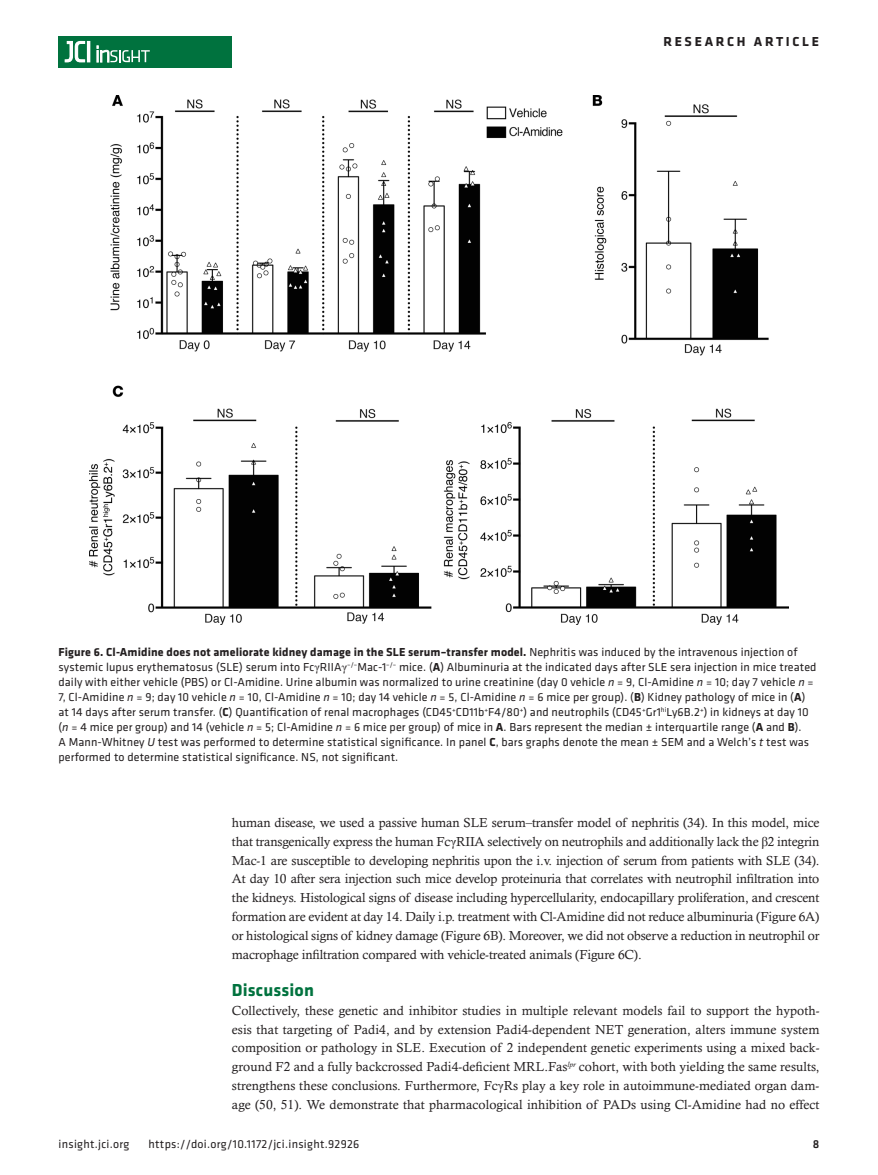
<style>
.page{position:relative;width:878px;height:1175px;background:#fff}
.page>*{position:absolute;margin:0;border:0;box-sizing:border-box;transform-origin:0 0}
.t1{font:700 18px "Klavika";letter-spacing:.01em;color:#00723e}
.t2{font:700 13.5px "Klavika Basic";letter-spacing:.2em;color:#231f20}
.t3{font:13.2px/18.8px "Calisto MT Std";letter-spacing:-.01em;color:#231f20;text-align:justify}
.t4{font:12px/15px "Klavika Basic";letter-spacing:.01em;color:#231f20}
.t5{font:500 12px "Klavika Basic";color:#231f20}
.s1{font-weight:700}
.s2{font-family:"Times New Roman"}
.s3{font-style:italic}
</style>
<div class="page">
<div style="left:59px;top:36px;width:173px;height:31px;background:#00723e"></div>
<hr style="left:87px;top:41px;width:3px;height:21px;background:#fff">
<svg style="left:64px;top:41px;width:21px;height:22px"></svg>
<svg style="left:97px;top:46px;width:53px;height:16px"></svg>
<img style="left:89px;top:96px;width:699px;height:528px">
<p class="t2" style="left:663px;top:32px;width:157px">RESEARCH ARTICLE</p>
<p class="t4" style="left:59px;top:643px;width:759px"><span class="s1">Figure 6. Cl-Amidine does not ameliorate kidney damage in the SLE serum–transfer model.</span> Nephritis was induced by the intravenous injection of systemic lupus erythematosus (SLE) serum into Fc<span class="s2">γ</span>RIIA<span class="s2">γ</span><sup>–/–</sup>Mac-1<sup>–/–</sup> mice. (<span class="s1">A</span>) Albuminuria at the indicated days after SLE sera injection in mice treated daily with either vehicle (PBS) or Cl-Amidine. Urine albumin was normalized to urine creatinine (day 0 vehicle <span class="s3">n</span> = 9, Cl-Amidine <span class="s3">n</span> = 10; day 7 vehicle <span class="s3">n</span> = 7, Cl-Amidine <span class="s3">n</span> = 9; day 10 vehicle <span class="s3">n</span> = 10, Cl-Amidine <span class="s3">n</span> = 10; day 14 vehicle <span class="s3">n</span> = 5, Cl-Amidine <span class="s3">n</span> = 6 mice per group). (<span class="s1">B</span>) Kidney pathology of mice in (<span class="s1">A</span>) at 14 days after serum transfer. (<span class="s1">C</span>) Quantification of renal macrophages (CD45<sup>+</sup>CD11b<sup>+</sup>F4/80<sup>+</sup>) and neutrophils (CD45<sup>+</sup>Gr1<sup>hi</sup>Ly6B.2<sup>+</sup>) in kidneys at day 10 (<span class="s3">n</span> = 4 mice per group) and 14 (vehicle <span class="s3">n</span> = 5; Cl-Amidine <span class="s3">n</span> = 6 mice per group) of mice in <span class="s1">A</span>. Bars represent the median ± interquartile range (<span class="s1">A</span> and <span class="s1">B</span>).<br>A Mann-Whitney <span class="s3">U</span> test was performed to determine statistical significance. In panel <span class="s1">C</span>, bars graphs denote the mean ± SEM and a Welch’s <span class="s3">t</span> test was performed to determine statistical significance. NS, not significant.</p>
<p class="t3" style="left:232px;top:813px;width:589px">human disease, we used a passive human SLE serum–transfer model of nephritis (34). In this model, mice that transgenically express the human Fc<span class="s2">γ</span>RIIA selectively on neutrophils and additionally lack the <span class="s2">β</span>2 integrin Mac-1 are susceptible to developing nephritis upon the i.v. injection of serum from patients with SLE (34).<br>At day 10 after sera injection such mice develop proteinuria that correlates with neutrophil infiltration into the kidneys. Histological signs of disease including hypercellularity, endocapillary proliferation, and crescent formation are evident at day 14. Daily i.p. treatment with Cl-Amidine did not reduce albuminuria (Figure 6A) or histological signs of kidney damage (Figure 6B). Moreover, we did not observe a reduction in neutrophil or macrophage infiltration compared with vehicle-treated animals (Figure 6C).</p>
<h1 class="t1" style="left:232px;top:977px;width:84px">Discussion</h1>
<p class="t3" style="left:232px;top:1000px;width:589px">Collectively, these genetic and inhibitor studies in multiple relevant models fail to support the hypoth&shy;esis that targeting of Padi4, and by extension Padi4-dependent NET generation, alters immune system composition or pathology in SLE. Execution of 2 independent genetic experiments using a mixed back&shy;ground F2 and a fully backcrossed Padi4-deficient MRL.Fas<sup>lpr</sup> cohort, with both yielding the same results, strengthens these conclusions. Furthermore, Fc<span class="s2">γ</span>Rs play a key role in autoimmune-mediated organ dam&shy;age (50, 51). We demonstrate that pharmacological inhibition of PADs using Cl-Amidine had no effect</p>
<p class="t4" style="left:58px;top:1135px;width:72px">insight.jci.org</p>
<p class="t4" style="left:148px;top:1135px;width:212px">https://doi.org/10.1172/jci.insight.92926</p>
<p class="t5" style="left:812px;top:1135px;width:8px">8</p>
</div>
